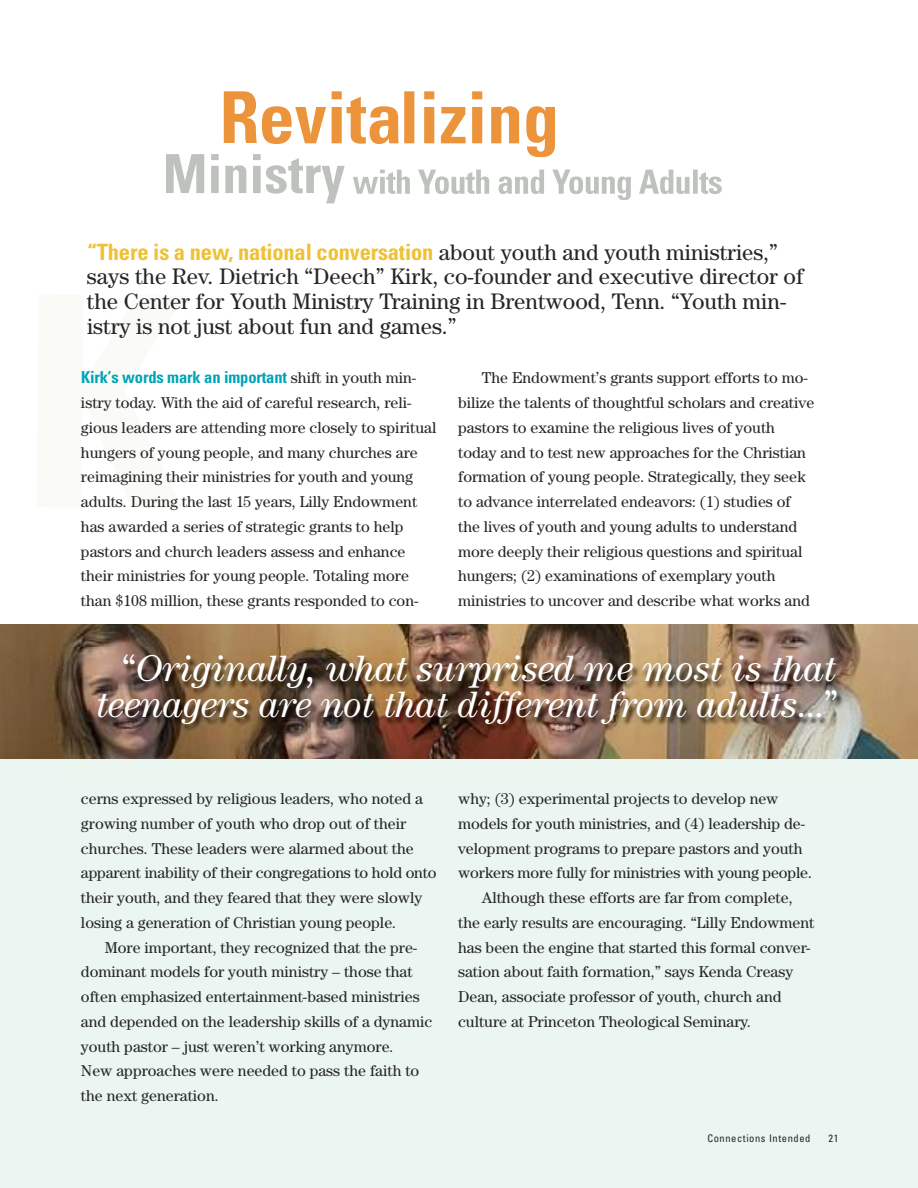
<style>
.page{position:relative;width:918px;height:1188px;background:#fff}
.page>*{position:absolute;margin:0;border:0;box-sizing:border-box;transform-origin:0 0}
.t1{font:italic 37.5px/36px "Century";letter-spacing:-.015em;color:#fff;text-align:right}
.t2{font:22.5px/24.8px "Century";color:#272627}
.t3{font:700 condensed 22.5px "Univers";letter-spacing:-.01em;color:#efc133}
.t4{font:700 condensed 16.5px "Univers";letter-spacing:-.01em;color:#00a4b5}
.t5{font:15.75px/24.8px "Century";color:#272627}
.t6{font:condensed 10.5px "Univers";letter-spacing:.055em;color:#272627}
.s1{font-family:"Century";font-weight:400;font-stretch:normal;color:#272627}
.s2{font-family:"Century";font-weight:400;font-stretch:normal;font-size:15.75px;color:#272627}
.s3{font-style:normal}
</style>
<div class="page">
<div style="left:0;top:666px;width:918px;height:522px;background:#ebf5f1"></div>
<svg style="left:166px;top:91px;width:460px;height:112px"></svg>
<img style="left:0;top:624px;width:918px;height:134px">
<img style="left:57px;top:648px;width:828px;height:111px">
<h2 class="t3" style="left:87px;top:243px;width:692px">“There is a new, national conversation <span class="s1">about youth and youth ministries,”</span></h2>
<h2 class="t2" style="left:87px;top:266px;width:718px">says the Rev. Dietrich “Deech” Kirk, co-founder and executive director of the Center for Youth Ministry Training in Brentwood, Tenn. “Youth min&shy;istry is not just about fun and games.”</h2>
<p class="t4" style="left:81px;top:371px;width:337px">Kirk’s words mark an important <span class="s2">shift in youth min-</span></p>
<p class="t5" style="left:81px;top:392px;width:357px">istry today. With the aid of careful research, reli&shy;gious leaders are attending more closely to spiritual hungers of young people, and many churches are reimagining their ministries for youth and young adults. During the last 15 years, Lilly Endowment has awarded a series of strategic grants to help pastors and church leaders assess and enhance their ministries for young people. Totaling more than $108 million, these grants responded to con-</p>
<p class="t5" style="left:458px;top:367px;width:358px;text-indent:24px">The Endowment’s grants support efforts to mo&shy;bilize the talents of thoughtful scholars and creative pastors to examine the religious lives of youth today and to test new approaches for the Christian formation of young people. Strategically, they seek to advance interrelated endeavors: (1) studies of the lives of youth and young adults to understand more deeply their religious questions and spiritual hungers; (2) examinations of exemplary youth ministries to uncover and describe what works and</p>
<h1 class="t1" style="left:96px;top:654px;width:744px"><span class="s3">“</span>Originally, what surprised me most is that teenagers are not that different from adults<span class="s3">...”</span></h1>
<p class="t5" style="left:81px;top:788px;width:357px">cerns expressed by religious leaders, who noted a growing number of youth who drop out of their churches. These leaders were alarmed about the apparent inability of their congregations to hold onto their youth, and they feared that they were slowly losing a generation of Christian young people.</p>
<p class="t5" style="left:81px;top:936px;width:353px;text-indent:24px">More important, they recognized that the pre&shy;dominant models for youth ministry – those that often emphasized entertainment-based ministries and depended on the leadership skills of a dynamic youth pastor – just weren’t working anymore.<br>New approaches were needed to pass the faith to the next generation.</p>
<p class="t5" style="left:458px;top:788px;width:322px">why; (3) experimental projects to develop new</p>
<p class="t5" style="left:458px;top:813px;width:349px">models for youth ministries, and (4) leadership de-</p>
<p class="t5" style="left:458px;top:837px;width:346px">velopment programs to prepare pastors and youth</p>
<p class="t5" style="left:458px;top:862px;width:355px">workers more fully for ministries with young people.</p>
<p class="t5" style="left:482px;top:887px;width:312px">Although these efforts are far from complete,</p>
<p class="t5" style="left:458px;top:912px;width:358px">the early results are encouraging. “Lilly Endowment</p>
<p class="t5" style="left:458px;top:936px;width:354px">has been the engine that started this formal conver-</p>
<p class="t5" style="left:458px;top:961px;width:337px">sation about faith formation,” says Kenda Creasy</p>
<p class="t5" style="left:458px;top:986px;width:325px">Dean, associate professor of youth, church and</p>
<p class="t5" style="left:458px;top:1011px;width:294px">culture at Princeton Theological Seminary.</p>
<p class="t6" style="left:707px;top:1134px;width:105px">Connections Intended</p>
<p class="t6" style="left:829px;top:1134px;width:11px">21</p>
</div>
